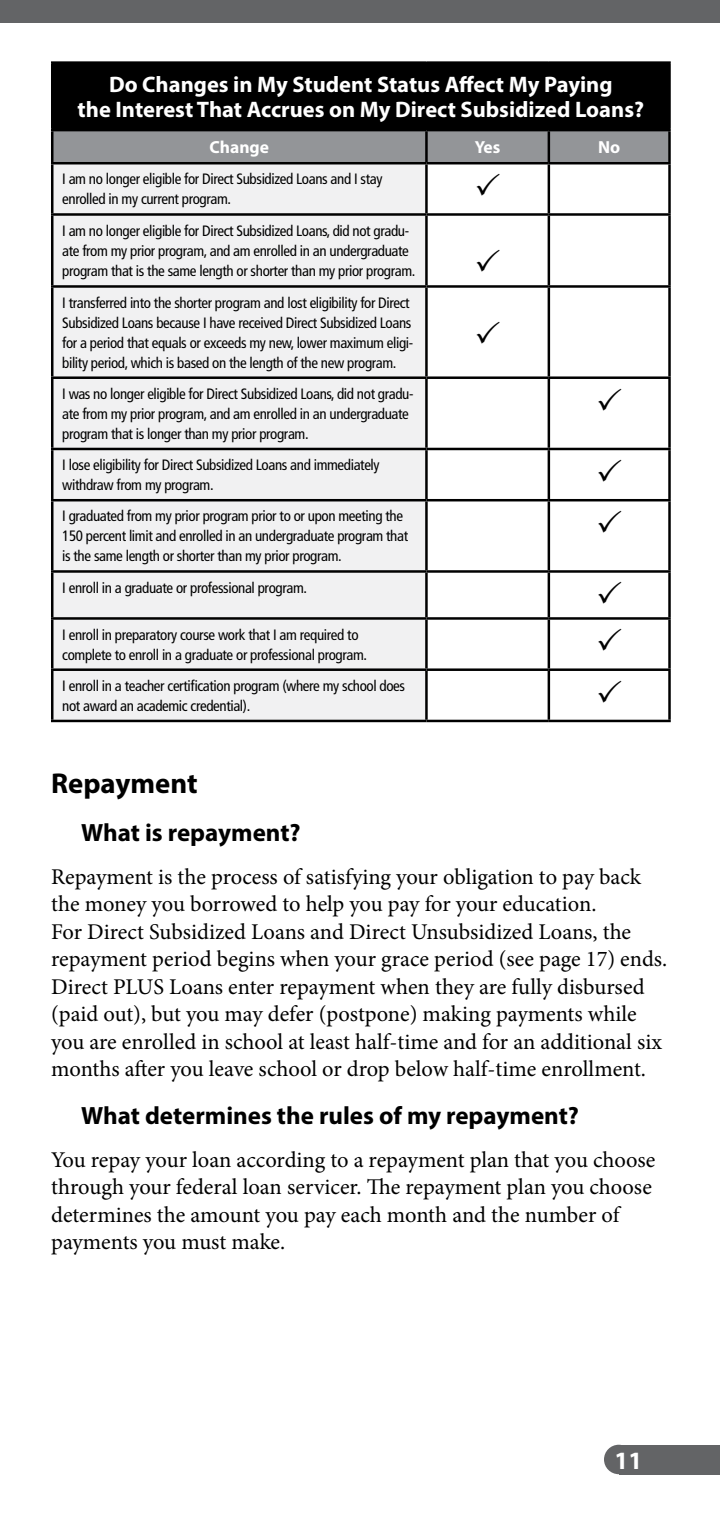
<style>
.page{position:relative;width:720px;height:1530px;background:#fff}
.page>*{position:absolute;margin:0;border:0;box-sizing:border-box;transform-origin:0 0}
.Body_Text__ID{font:700 28.75px "Myriad Pro";color:#000}
.New_Heading_2{font:700 25px "Myriad Pro";color:#000}
.t1{font:700 25px "Myriad Pro";color:#fff}
.Body_level_3{font:22.5px/27.5px "Minion Pro";color:#000}
.Body_Text__ID-2{font:22.5px/27.5px "Minion Pro";letter-spacing:-.005em;color:#000}
.Table_Condensed_Head{font:700 22.5px/25px "Myriad Pro";color:#fff;text-align:center}
.Table_Condensed_Sub{font:700 17.5px "Myriad Pro";color:#fff}
.Table_Condensed_Text{font:condensed 15px/20px "Frutiger";letter-spacing:-.025em;color:#000}
</style>
<div class="page">
<div style="left:619px;top:1445px;width:101px;height:29px;background:#636466"></div>
<div style="left:604px;top:1445px;width:29px;height:29px;background:#636466;border-radius:50%"></div>
<div style="left:0;top:0;width:720px;height:22px;background:#636466"></div>
<div style="left:52px;top:63px;width:618px;height:67px;background:#000"></div>
<div style="left:53px;top:131px;width:615px;height:31px;background:#939598"></div>
<div style="left:53px;top:164px;width:372px;height:556px;background:#f1f1f2"></div>
<hr style="left:51px;top:131px;width:2px;height:31px;background:#000">
<hr style="left:425px;top:131px;width:3px;height:31px;background:#000">
<hr style="left:548px;top:131px;width:2px;height:31px;background:#000">
<hr style="left:668px;top:131px;width:3px;height:31px;background:#000">
<hr style="left:51px;top:162px;width:375px;height:2px;background:#000">
<hr style="left:51px;top:164px;width:2px;height:49px;background:#000">
<hr style="left:426px;top:162px;width:123px;height:2px;background:#000">
<hr style="left:425px;top:164px;width:3px;height:49px;background:#000">
<hr style="left:549px;top:162px;width:122px;height:2px;background:#000">
<hr style="left:548px;top:164px;width:2px;height:49px;background:#000">
<hr style="left:668px;top:164px;width:3px;height:49px;background:#000">
<hr style="left:51px;top:213px;width:375px;height:3px;background:#000">
<hr style="left:51px;top:216px;width:2px;height:69px;background:#000">
<hr style="left:426px;top:213px;width:123px;height:3px;background:#000">
<hr style="left:425px;top:216px;width:3px;height:69px;background:#000">
<hr style="left:549px;top:213px;width:122px;height:3px;background:#000">
<hr style="left:548px;top:216px;width:2px;height:69px;background:#000">
<hr style="left:668px;top:216px;width:3px;height:69px;background:#000">
<hr style="left:51px;top:285px;width:375px;height:3px;background:#000">
<hr style="left:51px;top:288px;width:2px;height:88px;background:#000">
<hr style="left:426px;top:285px;width:123px;height:3px;background:#000">
<hr style="left:425px;top:288px;width:3px;height:88px;background:#000">
<hr style="left:549px;top:285px;width:122px;height:3px;background:#000">
<hr style="left:548px;top:288px;width:2px;height:88px;background:#000">
<hr style="left:668px;top:288px;width:3px;height:88px;background:#000">
<hr style="left:51px;top:376px;width:375px;height:3px;background:#000">
<hr style="left:51px;top:379px;width:2px;height:69px;background:#000">
<hr style="left:426px;top:376px;width:123px;height:3px;background:#000">
<hr style="left:425px;top:379px;width:3px;height:69px;background:#000">
<hr style="left:549px;top:376px;width:122px;height:3px;background:#000">
<hr style="left:548px;top:379px;width:2px;height:69px;background:#000">
<hr style="left:668px;top:379px;width:3px;height:69px;background:#000">
<hr style="left:51px;top:448px;width:375px;height:2px;background:#000">
<hr style="left:51px;top:450px;width:2px;height:49px;background:#000">
<hr style="left:426px;top:448px;width:123px;height:2px;background:#000">
<hr style="left:425px;top:450px;width:3px;height:49px;background:#000">
<hr style="left:549px;top:448px;width:122px;height:2px;background:#000">
<hr style="left:548px;top:450px;width:2px;height:49px;background:#000">
<hr style="left:668px;top:450px;width:3px;height:49px;background:#000">
<hr style="left:51px;top:499px;width:375px;height:2px;background:#000">
<hr style="left:51px;top:501px;width:2px;height:69px;background:#000">
<hr style="left:426px;top:499px;width:123px;height:2px;background:#000">
<hr style="left:425px;top:501px;width:3px;height:69px;background:#000">
<hr style="left:549px;top:499px;width:122px;height:2px;background:#000">
<hr style="left:548px;top:501px;width:2px;height:69px;background:#000">
<hr style="left:668px;top:501px;width:3px;height:69px;background:#000">
<hr style="left:51px;top:570px;width:375px;height:3px;background:#000">
<hr style="left:51px;top:573px;width:2px;height:44px;background:#000">
<hr style="left:426px;top:570px;width:123px;height:3px;background:#000">
<hr style="left:425px;top:573px;width:3px;height:44px;background:#000">
<hr style="left:549px;top:570px;width:122px;height:3px;background:#000">
<hr style="left:548px;top:573px;width:2px;height:44px;background:#000">
<hr style="left:668px;top:573px;width:3px;height:44px;background:#000">
<hr style="left:51px;top:617px;width:375px;height:3px;background:#000">
<hr style="left:51px;top:620px;width:2px;height:48px;background:#000">
<hr style="left:426px;top:617px;width:123px;height:3px;background:#000">
<hr style="left:425px;top:620px;width:3px;height:48px;background:#000">
<hr style="left:549px;top:617px;width:122px;height:3px;background:#000">
<hr style="left:548px;top:620px;width:2px;height:48px;background:#000">
<hr style="left:668px;top:620px;width:3px;height:48px;background:#000">
<hr style="left:51px;top:668px;width:375px;height:3px;background:#000">
<hr style="left:51px;top:671px;width:2px;height:49px;background:#000">
<hr style="left:426px;top:668px;width:123px;height:3px;background:#000">
<hr style="left:425px;top:671px;width:3px;height:49px;background:#000">
<hr style="left:549px;top:668px;width:122px;height:3px;background:#000">
<hr style="left:548px;top:671px;width:2px;height:49px;background:#000">
<hr style="left:668px;top:671px;width:3px;height:49px;background:#000">
<hr style="left:51px;top:720px;width:375px;height:2px;background:#000">
<hr style="left:426px;top:720px;width:123px;height:2px;background:#000">
<hr style="left:549px;top:720px;width:122px;height:2px;background:#000">
<hr style="left:51px;top:61px;width:375px;height:3px;background:#000">
<hr style="left:51px;top:64px;width:2px;height:65px;background:#000">
<hr style="left:426px;top:61px;width:123px;height:3px;background:#000">
<hr style="left:549px;top:61px;width:122px;height:3px;background:#000">
<hr style="left:668px;top:64px;width:3px;height:65px;background:#000">
<hr style="left:51px;top:129px;width:375px;height:2px;background:#000">
<hr style="left:426px;top:129px;width:123px;height:2px;background:#000">
<hr style="left:549px;top:129px;width:122px;height:2px;background:#000">
<p class="Table_Condensed_Head" style="left:78px;top:71px;width:568px">Do Changes in My Student Status Affect My Paying<br>the Interest That Accrues on My Direct Subsidized Loans?</p>
<p class="Table_Condensed_Sub" style="left:210px;top:136px;width:61px">Change</p>
<p class="Table_Condensed_Sub" style="left:475px;top:136px;width:27px">Yes</p>
<p class="Table_Condensed_Sub" style="left:598px;top:136px;width:24px">No</p>
<p class="Table_Condensed_Text" style="left:62px;top:169px;width:322px">I am no longer eligible for Direct Subsidized Loans and I stay enrolled in my current program.</p>
<p class="Table_Condensed_Text" style="left:62px;top:221px;width:355px">I am no longer eligible for Direct Subsidized Loans, did not gradu&shy;ate from my prior program, and am enrolled in an undergraduate program that is the same length or shorter than my prior program.</p>
<p class="Table_Condensed_Text" style="left:62px;top:293px;width:353px">I transferred into the shorter program and lost eligibility for Direct Subsidized Loans because I have received Direct Subsidized Loans for a period that equals or exceeds my new, lower maximum eligi&shy;bility period, which is based on the length of the new program.</p>
<p class="Table_Condensed_Text" style="left:62px;top:384px;width:353px">I was no longer eligible for Direct Subsidized Loans, did not gradu&shy;ate from my prior program, and am enrolled in an undergraduate program that is longer than my prior program.</p>
<p class="Table_Condensed_Text" style="left:62px;top:455px;width:319px">I lose eligibility for Direct Subsidized Loans and immediately withdraw from my program.</p>
<p class="Table_Condensed_Text" style="left:62px;top:506px;width:347px">I graduated from my prior program prior to or upon meeting the<br>150 percent limit and enrolled in an undergraduate program that is the same length or shorter than my prior program.</p>
<p class="Table_Condensed_Text" style="left:62px;top:578px;width:246px">I enroll in a graduate or professional program.</p>
<p class="Table_Condensed_Text" style="left:62px;top:625px;width:306px">I enroll in preparatory course work that I am required to complete to enroll in a graduate or professional program.</p>
<p class="Table_Condensed_Text" style="left:62px;top:676px;width:344px">I enroll in a teacher certification program (where my school does not award an academic credential).</p>
<p class="Body_Text__ID" style="left:51px;top:765px;width:148px">Repayment</p>
<p class="New_Heading_2" style="left:81px;top:816px;width:221px">What is repayment?</p>
<p class="Body_level_3" style="left:51px;top:863px;width:618px">Repayment is the process of satisfying your obligation to pay back the money you borrowed to help you pay for your education.<br>For Direct Subsidized Loans and Direct Unsubsidized Loans, the repayment period begins when your grace period (see page 17) ends.<br>Direct PLUS Loans enter repayment when they are fully disbursed (paid out), but you may defer (postpone) making payments while you are enrolled in school at least half-time and for an additional six months after you leave school or drop below half-time enrollment.</p>
<p class="New_Heading_2" style="left:81px;top:1099px;width:499px">What determines the rules of my repayment?</p>
<p class="Body_Text__ID-2" style="left:51px;top:1146px;width:606px">You repay your loan according to a repayment plan that you choose through your federal loan servicer. The repayment plan you choose determines the amount you pay each month and the number of payments you must make.</p>
<h2 class="t1" style="left:615px;top:1444px;width:29px">11</h2>
</div>
